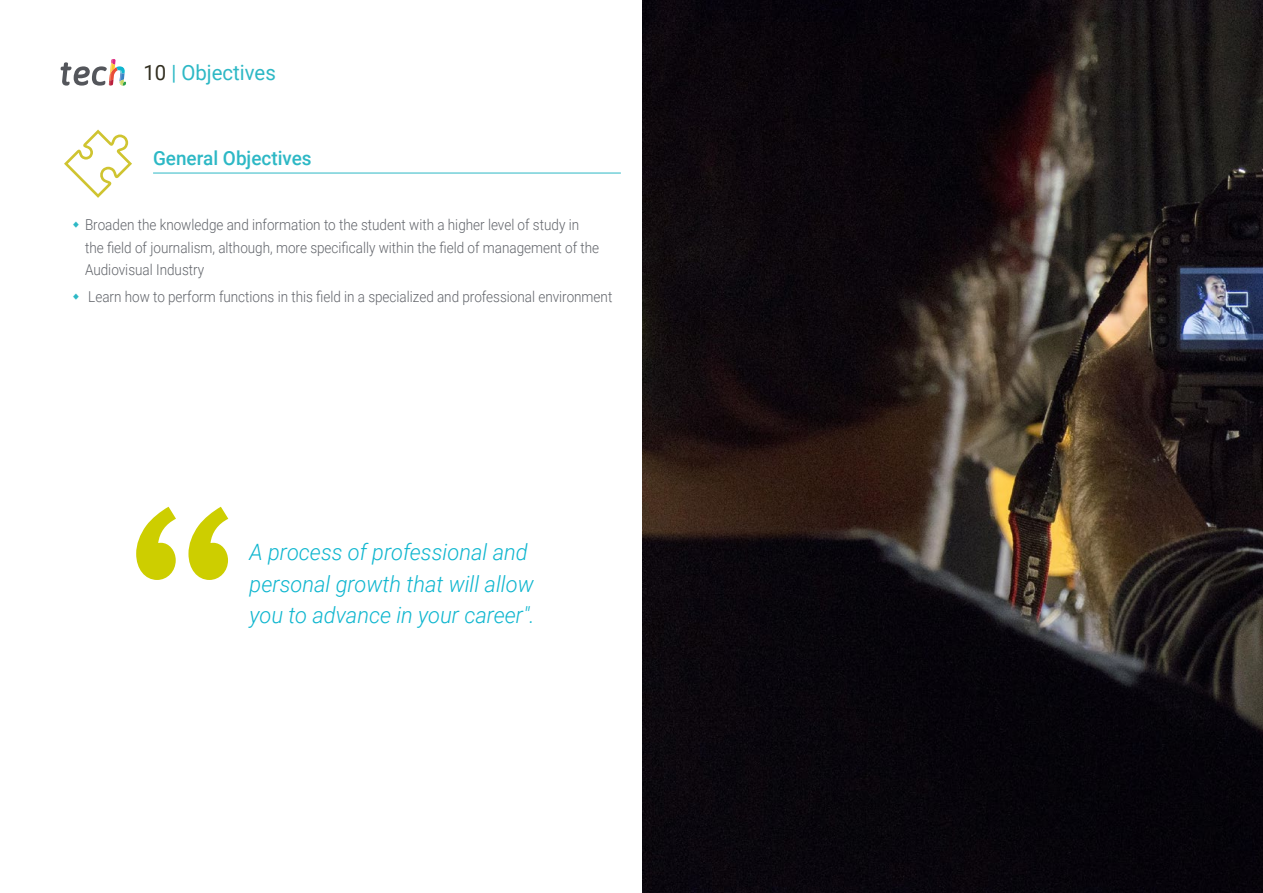
<style>
.page{position:relative;width:1263px;height:893px;background:#fff}
.page>*{position:absolute;margin:0;border:0;box-sizing:border-box;transform-origin:0 0}
.t1{font:italic 300 22.5px/31.5px "Roboto";color:#0fb6cf}
.t2{font:21px "Roboto";color:#2db8c5}
.t3{font:500 19.5px "Roboto";color:#2db8c5}
.t4{font:300 15px/22.5px "Roboto";color:#61646a;scale:.9 1}
.s1{color:#312e20}
</style>
<div class="page">
<hr style="left:153px;top:173px;width:468px;height:1px;background:#2db8c5">
<svg style="left:64px;top:130px;width:68px;height:68px"></svg>
<img style="left:642px;top:0;width:621px;height:893px">
<svg style="left:61px;top:59px;width:65px;height:27px"></svg>
<svg style="left:136px;top:507px;width:92px;height:73px"></svg>
<h2 class="t2" style="left:144px;top:57px;width:134px"><span class="s1">10</span> | Objectives</h2>
<h3 class="t3" style="left:153px;top:144px;width:160px">General Objectives</h3>
<p class="t4" style="left:85px;top:213px;width:573px">Broaden the knowledge and information to the student with a higher level of study in the field of journalism, although, more specifically within the field of management of the<br>Audiovisual Industry</p>
<p class="t4" style="left:88px;top:285px;width:584px">Learn how to perform functions in this field in a specialized and professional environment</p>
<h1 class="t1" style="left:250px;top:536px;width:287px">A process of professional and personal growth that will allow you to advance in your career".</h1>
</div>
